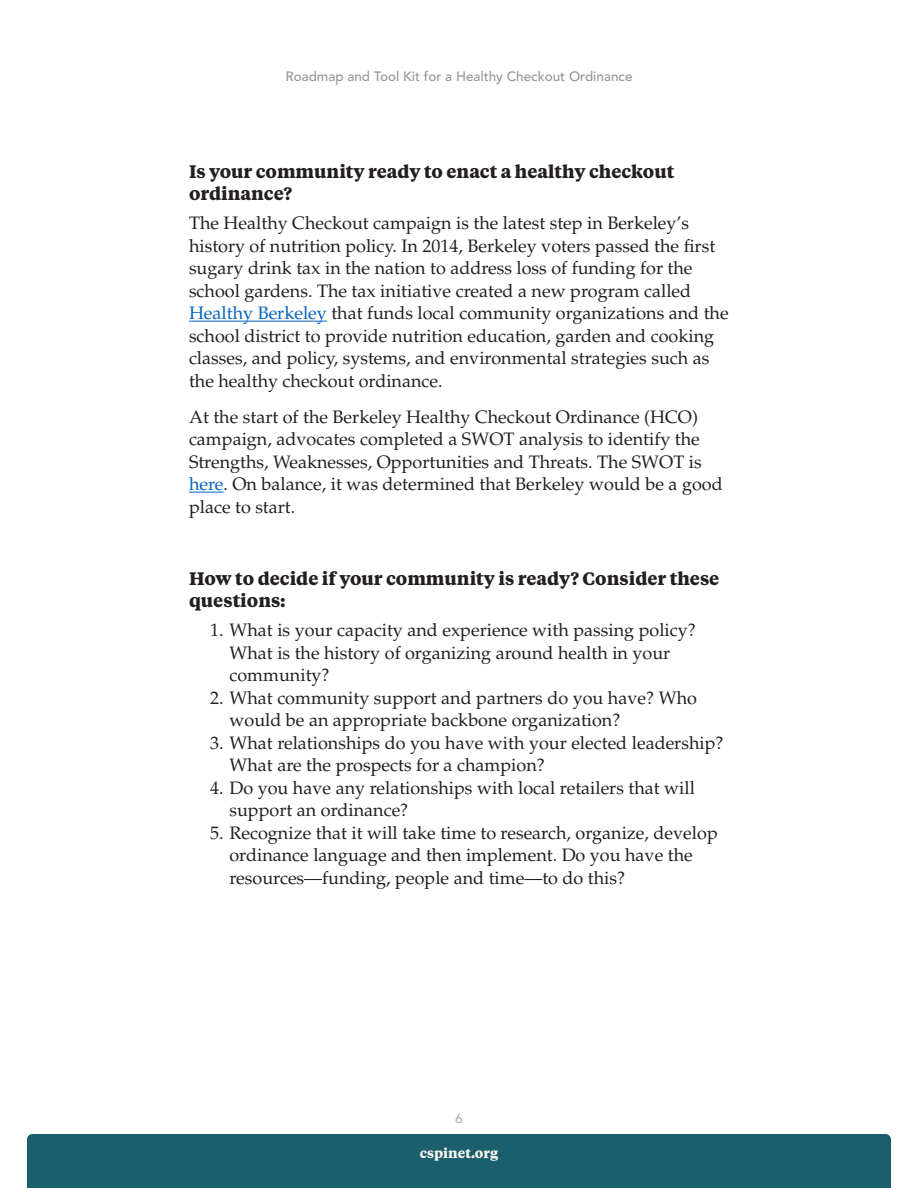
<style>
.page{position:relative;width:918px;height:1188px;background:#fff}
.page>*{position:absolute;margin:0;border:0;box-sizing:border-box;transform-origin:0 0}
.Main_Text{font:18px/22.5px "Palatino LT Std";color:#231f20}
.Second_Subhead{font:700 18px/22.5px "Tiempos Text";color:#231f20}
.t1{font:500 13.5px "Avenir LT Std";color:#939598}
.t2{font:700 13.5px "Tiempos Text";color:#f7f6ef}
.t3{font:300 13.5px "Avenir LT Std";color:#939598}
.s1{color:#0563c1}
</style>
<div class="page">
<div style="left:27px;top:1134px;width:864px;height:54px;background:#1b5e6c"></div>
<hr style="left:189px;top:321px;width:138px;height:1px;background:#0563c1">
<hr style="left:189px;top:492px;width:35px;height:1px;background:#0563c1">
<p class="t1" style="left:285px;top:68px;width:349px">Roadmap and Tool Kit for a Healthy Checkout Ordinance</p>
<p class="Second_Subhead" style="left:189px;top:159px;width:487px">Is your community ready to enact a healthy checkout ordinance?</p>
<p class="Main_Text" style="left:189px;top:212px;width:541px">The Healthy Checkout campaign is the latest step in Berkeley’s history of nutrition policy. In 2014, Berkeley voters passed the first sugary drink tax in the nation to address loss of funding for the school gardens. The tax initiative created a new program called <span class="s1">Healthy Berkeley</span> that funds local community organizations and the school district to provide nutrition education, garden and cooking classes, and policy, systems, and environmental strategies such as the healthy checkout ordinance.</p>
<p class="Main_Text" style="left:189px;top:406px;width:535px">At the start of the Berkeley Healthy Checkout Ordinance (HCO) campaign, advocates completed a SWOT analysis to identify the Strengths, Weaknesses, Opportunities and Threats. The SWOT is <span class="s1">here</span>. On balance, it was determined that Berkeley would be a good place to start.</p>
<p class="Second_Subhead" style="left:189px;top:566px;width:532px">How to decide if your community is ready? Consider these questions:</p>
<p class="Main_Text" style="left:230px;top:619px;width:468px;text-indent:-20px">1. What is your capacity and experience with passing policy?<br>What is the history of organizing around health in your community?</p>
<p class="Main_Text" style="left:230px;top:687px;width:469px;text-indent:-20px">2. What community support and partners do you have? Who would be an appropriate backbone organization?</p>
<p class="Main_Text" style="left:230px;top:732px;width:496px;text-indent:-20px">3. What relationships do you have with your elected leadership?<br>What are the prospects for a champion?</p>
<p class="Main_Text" style="left:230px;top:777px;width:467px;text-indent:-20px">4. Do you have any relationships with local retailers that will support an ordinance?</p>
<p class="Main_Text" style="left:230px;top:822px;width:490px;text-indent:-20px">5. Recognize that it will take time to research, organize, develop ordinance language and then implement. Do you have the resources—funding, people and time—to do this?</p>
<p class="t3" style="left:455px;top:1111px;width:9px">6</p>
<p class="t2" style="left:420px;top:1143px;width:80px">cspinet.org</p>
</div>
